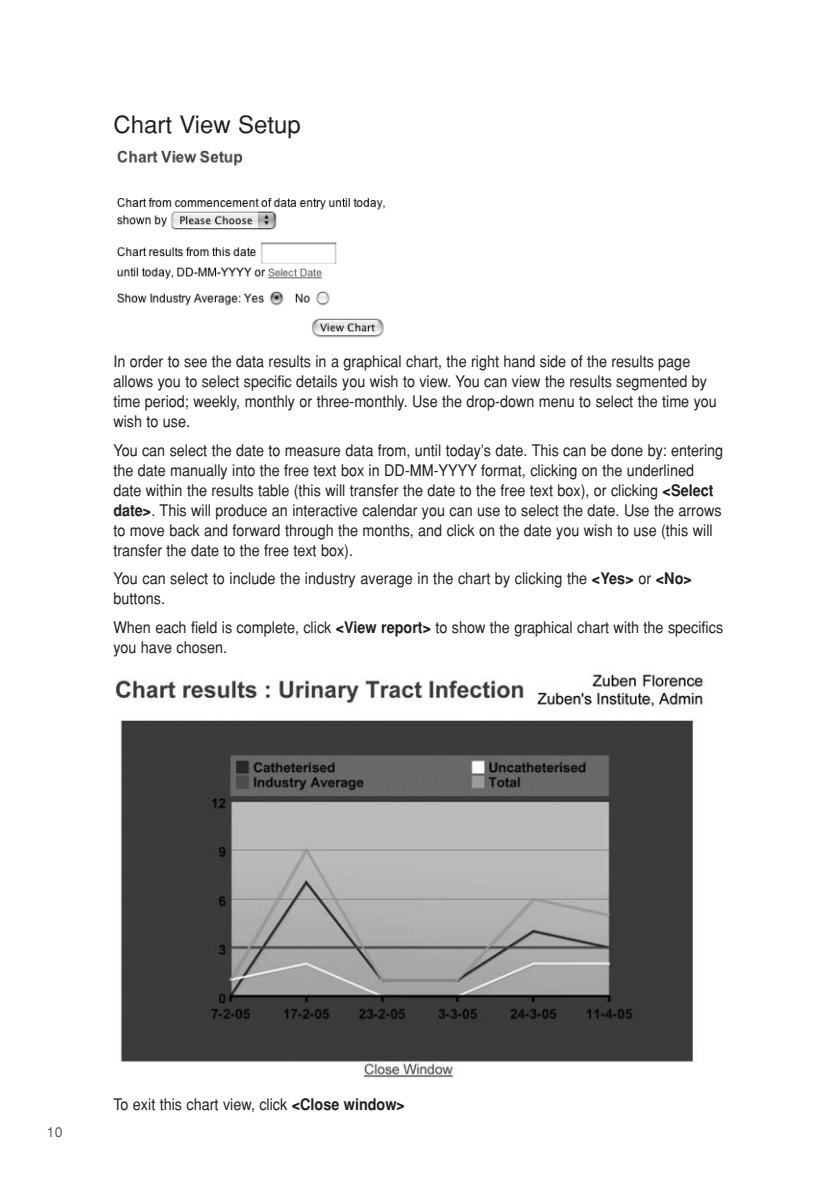
<style>
.page{position:relative;width:840px;height:1190px;background:#fff}
.page>*{position:absolute;margin:0;border:0;box-sizing:border-box;transform-origin:0 0}
.t1{font:24px "Helvetica";color:#231f20}
.t2{font:16px/20px "Helvetica";color:#231f20;scale:.9 1}
.t3{font:14px "Helvetica";color:#58595b}
.s1{font-weight:700}
</style>
<div class="page">
<img style="left:115px;top:672px;width:589px;height:406px">
<img style="left:116px;top:150px;width:270px;height:188px">
<h1 class="t1" style="left:113px;top:116px;width:189px">Chart View Setup</h1>
<p class="t2" style="left:113px;top:353px;width:672px">In order to see the data results in a graphical chart, the right hand side of the results page allows you to select specific details you wish to view. You can view the results segmented by time period; weekly, monthly or three-monthly. Use the drop-down menu to select the time you wish to use.</p>
<p class="t2" style="left:113px;top:441px;width:679px">You can select the date to measure data from, until today’s date. This can be done by: entering the date manually into the free text box in DD-MM-YYYY format, clicking on the underlined date within the results table (this will transfer the date to the free text box), or clicking <span class="s1">&lt;Select date&gt;</span>. This will produce an interactive calendar you can use to select the date. Use the arrows to move back and forward through the months, and click on the date you wish to use (this will transfer the date to the free text box).</p>
<p class="t2" style="left:113px;top:570px;width:644px">You can select to include the industry average in the chart by clicking the <span class="s1">&lt;Yes&gt;</span> or <span class="s1">&lt;No&gt; </span>buttons.</p>
<p class="t2" style="left:113px;top:618px;width:679px">When each field is complete, click <span class="s1">&lt;View report&gt;</span> to show the graphical chart with the specifics you have chosen.</p>
<p class="t3" style="left:47px;top:1127px;width:17px">10</p>
<p class="t2" style="left:113px;top:1095px;width:326px">To exit this chart view, click <span class="s1">&lt;Close window&gt;</span></p>
</div>
